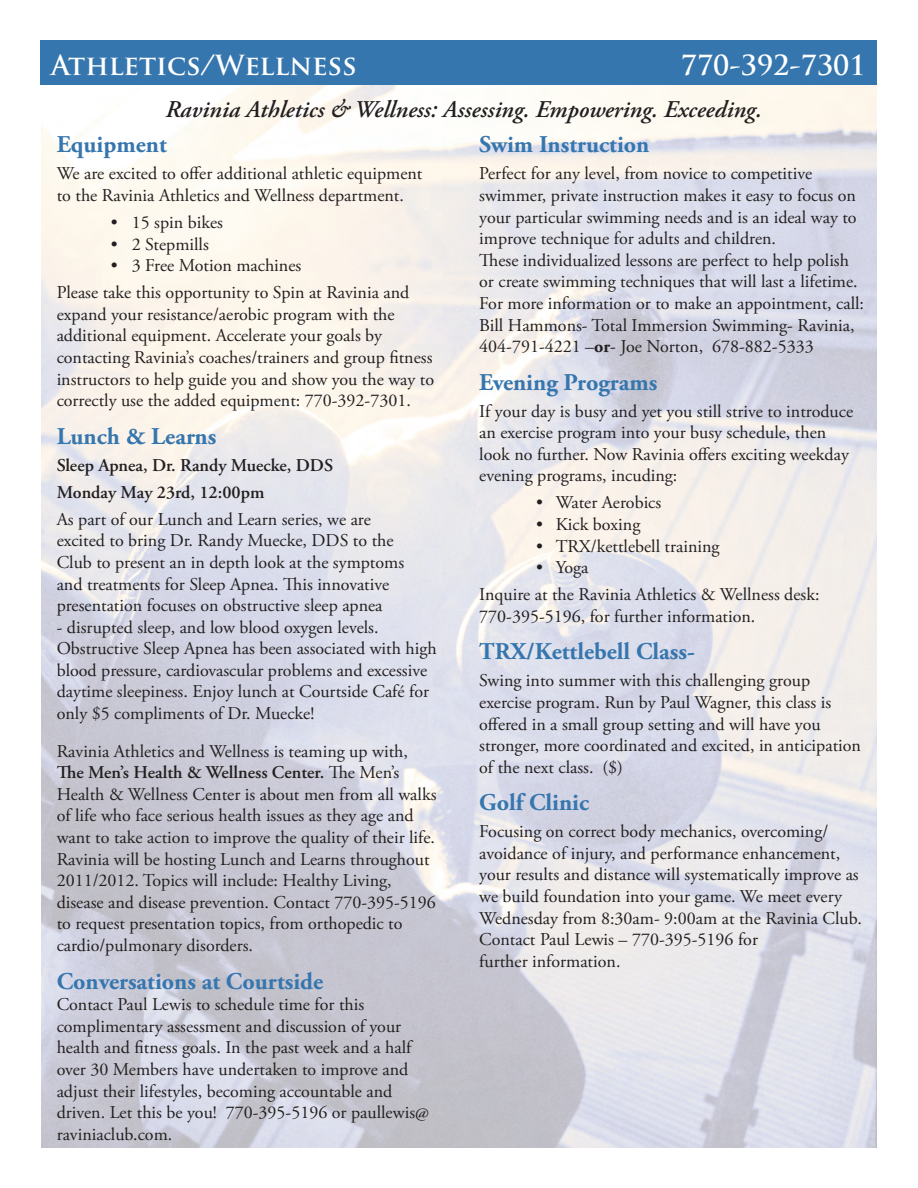
<style>
.page{position:relative;width:918px;height:1188px;background:#fff}
.page>*{position:absolute;margin:0;border:0;box-sizing:border-box;transform-origin:0 0}
.t1{font:700 27px "Trajan Pro";color:#fff}
.t2{font:700 24px "Adobe Garamond Pro";color:#3676ae}
.t3{font:italic 600 24px "Adobe Garamond Pro";color:#231f20}
.t4{font:18px/21.6px "Adobe Garamond Pro";color:#231f20}
.t5{font:600 18px/27px "Adobe Garamond Pro";color:#231f20}
.s1{font-weight:600}
.s2{font-weight:700}
</style>
<div class="page">
<div style="left:40px;top:40px;width:838px;height:45px;background:#3676ae"></div>
<h1 class="t1" style="left:51px;top:48px;width:307px">Athletics/Wellness</h1>
<h1 class="t1" style="left:681px;top:48px;width:186px">770-392-7301</h1>
<h2 class="t3" style="left:166px;top:96px;width:598px">Ravinia Athletics &amp; Wellness: Assessing. Empowering. Exceeding.</h2>
<h2 class="t2" style="left:57px;top:131px;width:112px">Equipment</h2>
<p class="t4" style="left:57px;top:164px;width:367px">We are excited to offer additional athletic equipment to the Ravinia Athletics and Wellness department.</p>
<p class="t4" style="left:111px;top:212px;width:114px">• 15 spin bikes</p>
<p class="t4" style="left:111px;top:234px;width:100px">• 2 Stepmills</p>
<p class="t4" style="left:57px;top:253px;width:354px;line-height:27px;text-indent:54px">• 3 Free Motion machines<br>Please take this opportunity to Spin at Ravinia and</p>
<p class="t4" style="left:57px;top:304px;width:379px">expand your resistance/aerobic program with the additional equipment. Accelerate your goals by contacting Ravinia’s coaches/trainers and group fitness instructors to help guide you and show you the way to correctly use the added equipment: 770-392-7301.</p>
<h2 class="t2" style="left:57px;top:422px;width:161px">Lunch &amp; Learns</h2>
<p class="t5" style="left:57px;top:452px;width:278px">Sleep Apnea, Dr. Randy Muecke, DDS<br>Monday May 23rd, 12:00pm</p>
<p class="t4" style="left:57px;top:509px;width:349px">As part of our Lunch and Learn series, we are excited to bring Dr. Randy Muecke, DDS to the Club to present an in depth look at the symptoms and treatments for Sleep Apnea. This innovative presentation focuses on obstructive sleep apnea</p>
<p class="t4" style="left:57px;top:617px;width:382px">- disrupted sleep, and low blood oxygen levels.<br>Obstructive Sleep Apnea has been associated with high blood pressure, cardiovascular problems and excessive daytime sleepiness. Enjoy lunch at Courtside Café for only $5 compliments of Dr. Muecke!</p>
<p class="t4" style="left:57px;top:741px;width:381px">Ravinia Athletics and Wellness is teaming up with, <span class="s1">The Men’s Health &amp; Wellness Center.</span> The Men’s Health &amp; Wellness Center is about men from all walks of life who face serious health issues as they age and want to take action to improve the quality of their life.<br>Ravinia will be hosting Lunch and Learns throughout 2011/2012. Topics will include: Healthy Living, disease and disease prevention. Contact 770-395-5196 to request presentation topics, from orthopedic to cardio/pulmonary disorders.</p>
<h2 class="t2" style="left:57px;top:967px;width:268px">Conversations at Courtside</h2>
<p class="t4" style="left:57px;top:994px;width:374px">Contact Paul Lewis to schedule time for this complimentary assessment and discussion of your health and fitness goals. In the past week and a half over 30 Members have undertaken to improve and adjust their lifestyles, becoming accountable and driven. Let this be you! 770-395-5196 or paullewis@ raviniaclub.com.</p>
<h2 class="t2" style="left:479px;top:131px;width:172px">Swim Instruction</h2>
<p class="t4" style="left:479px;top:164px;width:386px">Perfect for any level, from novice to competitive swimmer, private instruction makes it easy to focus on your particular swimming needs and is an ideal way to improve technique for adults and children.<br>These individualized lessons are perfect to help polish or create swimming techniques that will last a lifetime.<br>For more information or to make an appointment, call:<br>Bill Hammons- Total Immersion Swimming- Ravinia, 404-791-4221 –<span class="s2">or</span>- Joe Norton, 678-882-5333</p>
<h2 class="t2" style="left:479px;top:368px;width:180px">Evening Programs</h2>
<p class="t4" style="left:479px;top:401px;width:375px">If your day is busy and yet you still strive to introduce an exercise program into your busy schedule, then look no further. Now Ravinia offers exciting weekday evening programs, incuding:</p>
<p class="t4" style="left:536px;top:493px;width:127px">• Water Aerobics</p>
<p class="t4" style="left:536px;top:514px;width:106px">• Kick boxing</p>
<p class="t4" style="left:536px;top:536px;width:185px">• TRX/kettlebell training</p>
<p class="t4" style="left:479px;top:555px;width:342px;line-height:27px;text-indent:57px">• Yoga<br>Inquire at the Ravinia Athletics &amp; Wellness desk:</p>
<p class="t4" style="left:479px;top:606px;width:278px">770-395-5196, for further information.</p>
<h2 class="t2" style="left:479px;top:638px;width:217px">TRX/Kettlebell Class-</h2>
<p class="t4" style="left:479px;top:671px;width:383px">Swing into summer with this challenging group exercise program. Run by Paul Wagner, this class is offered in a small group setting and will have you stronger, more coordinated and excited, in anticipation of the next class. ($)</p>
<h2 class="t2" style="left:479px;top:789px;width:111px">Golf Clinic</h2>
<p class="t4" style="left:479px;top:821px;width:384px">Focusing on correct body mechanics, overcoming/ avoidance of injury, and performance enhancement, your results and distance will systematically improve as we build foundation into your game. We meet every Wednesday from 8:30am- 9:00am at the Ravinia Club.<br>Contact Paul Lewis – 770-395-5196 for<br>further information.</p>
</div>
